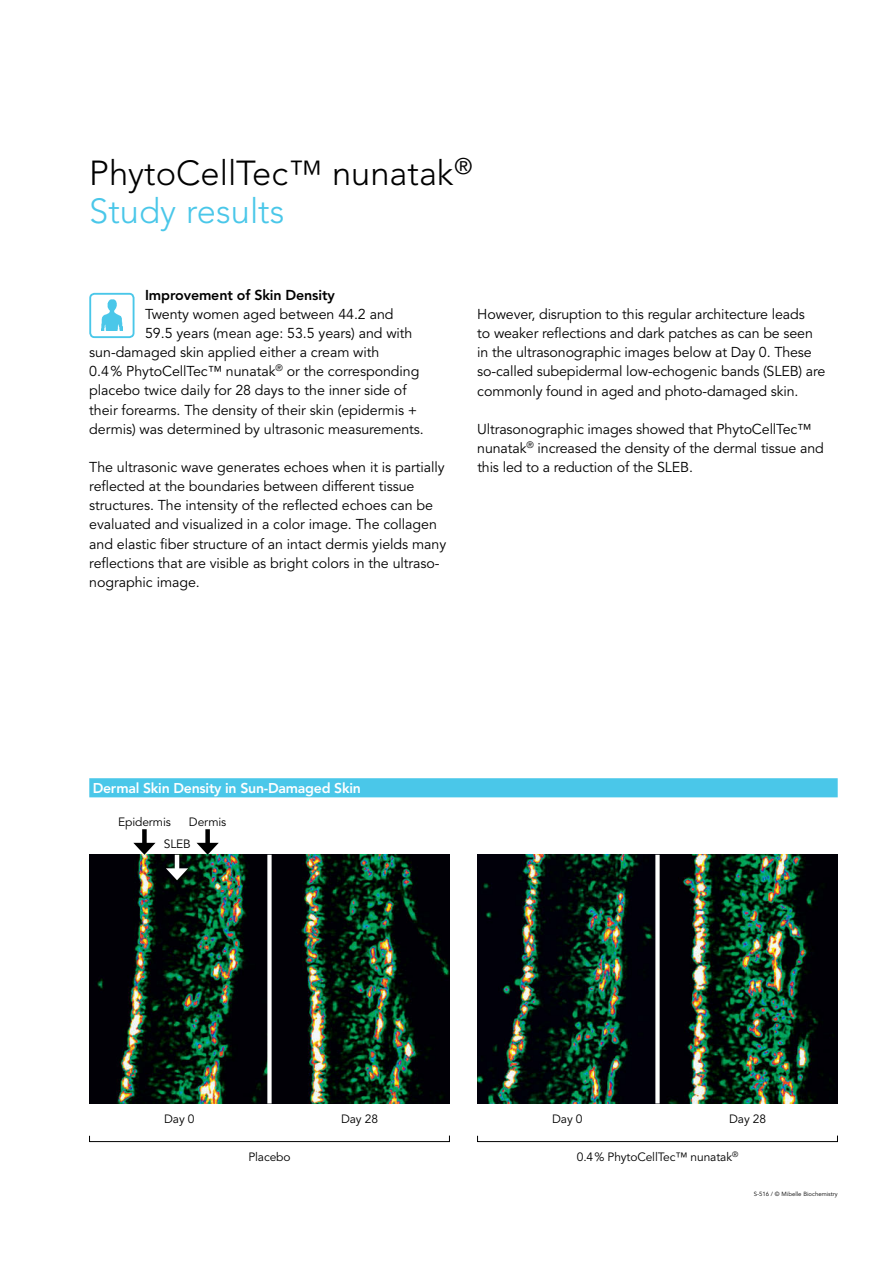
<style>
.page{position:relative;width:893px;height:1263px;background:#fff}
.page>*{position:absolute;margin:0;border:0;box-sizing:border-box;transform-origin:0 0}
.t1{font:300 34.5px/38.2px "Avenir LT Std";color:#000}
.t2{font:14.25px/19.2px "Avenir LT Std";letter-spacing:-.005em;color:#000}
.t3{font:800 14.25px "Avenir LT Std";letter-spacing:-.01em;color:#000}
.t4{font:800 14.1px "Avenir LT Std";letter-spacing:-.02em;color:#fff}
.t5{font:12px/22.4px "Avenir LT Std";letter-spacing:-.01em;color:#000}
.t6{font:6px "Avenir LT Std";color:#000}
.s1{color:#4ac7e9}
</style>
<div class="page">
<div style="left:89px;top:778px;width:749px;height:19px;background:#4ac7e9"></div>
<img style="left:101px;top:300px;width:22px;height:31px">
<div style="left:89px;top:293px;width:45px;height:45px;border:2px solid #4ac7e9;border-radius:4px"></div>
<img style="left:89px;top:855px;width:361px;height:248px">
<img style="left:477px;top:855px;width:361px;height:248px">
<div style="left:267px;top:855px;width:5px;height:248px;background:#fff"></div>
<div style="left:655px;top:855px;width:5px;height:248px;background:#fff"></div>
<div style="left:142px;top:829px;width:5px;height:18px;background:#000"></div>
<svg style="left:133px;top:843px;width:23px;height:12px"></svg>
<div style="left:205px;top:829px;width:5px;height:18px;background:#000"></div>
<svg style="left:197px;top:843px;width:22px;height:12px"></svg>
<hr style="left:175px;top:855px;width:4px;height:17px;background:#fff">
<svg style="left:166px;top:868px;width:22px;height:12px"></svg>
<svg style="left:89px;top:1135px;width:361px;height:7px"></svg>
<svg style="left:477px;top:1135px;width:361px;height:7px"></svg>
<h1 class="t1" style="left:89px;top:154px;width:384px">PhytoCellTec™ nunatak<sup>®<br></sup><span class="s1">Study results</span></h1>
<p class="t3" style="left:145px;top:286px;width:191px">Improvement of Skin Density</p>
<p class="t2" style="left:145px;top:305px;width:250px">Twenty women aged between 44.2 and</p>
<p class="t2" style="left:145px;top:324px;width:269px">59.5 years (mean age: 53.5 years) and with</p>
<p class="t2" style="left:89px;top:343px;width:292px">sun-damaged skin applied either a cream with</p>
<p class="t2" style="left:89px;top:362px;width:332px">0.4% PhytoCellTec™ nunatak<sup>®</sup> or the corresponding</p>
<p class="t2" style="left:89px;top:381px;width:319px">placebo twice daily for 28 days to the inner side of</p>
<p class="t2" style="left:89px;top:400px;width:330px">their forearms. The density of their skin (epidermis +</p>
<p class="t2" style="left:89px;top:420px;width:336px">dermis) was determined by ultrasonic measurements.</p>
<p class="t2" style="left:89px;top:458px;width:358px">The ultrasonic wave generates echoes when it is partially reflected at the boundaries between different tissue structures. The intensity of the reflected echoes can be evaluated and visualized in a color image. The collagen and elastic fiber structure of an intact dermis yields many reflections that are visible as bright colors in the ultraso&shy;nographic image.</p>
<p class="t2" style="left:477px;top:305px;width:350px">However, disruption to this regular architecture leads<br>to weaker reflections and dark patches as can be seen in the ultrasonographic images below at Day 0. These so-called subepidermal low-echogenic bands (SLEB) are commonly found in aged and photo-damaged skin.</p>
<p class="t2" style="left:477px;top:420px;width:348px">Ultrasonographic images showed that PhytoCellTec™ nunatak<sup>®</sup> increased the density of the dermal tissue and this led to a reduction of the SLEB.</p>
<p class="t4" style="left:93px;top:779px;width:270px">Dermal Skin Density in Sun-Damaged Skin</p>
<p class="t5" style="left:118px;top:810px;width:54px">Epidermis</p>
<p class="t5" style="left:164px;top:810px;width:64px;text-indent:25px">Dermis<br>SLEB</p>
<p class="t5" style="left:164px;top:1108px;width:32px">Day 0</p>
<p class="t5" style="left:341px;top:1108px;width:38px">Day 28</p>
<p class="t5" style="left:552px;top:1108px;width:32px">Day 0</p>
<p class="t5" style="left:729px;top:1108px;width:38px">Day 28</p>
<p class="t5" style="left:248px;top:1146px;width:44px">Placebo</p>
<p class="t5" style="left:577px;top:1146px;width:163px">0.4% PhytoCellTec™ nunatak<sup>®</sup></p>
<p class="t6" style="left:754px;top:1190px;width:86px">S-516 / © Mibelle Biochemistry</p>
</div>
